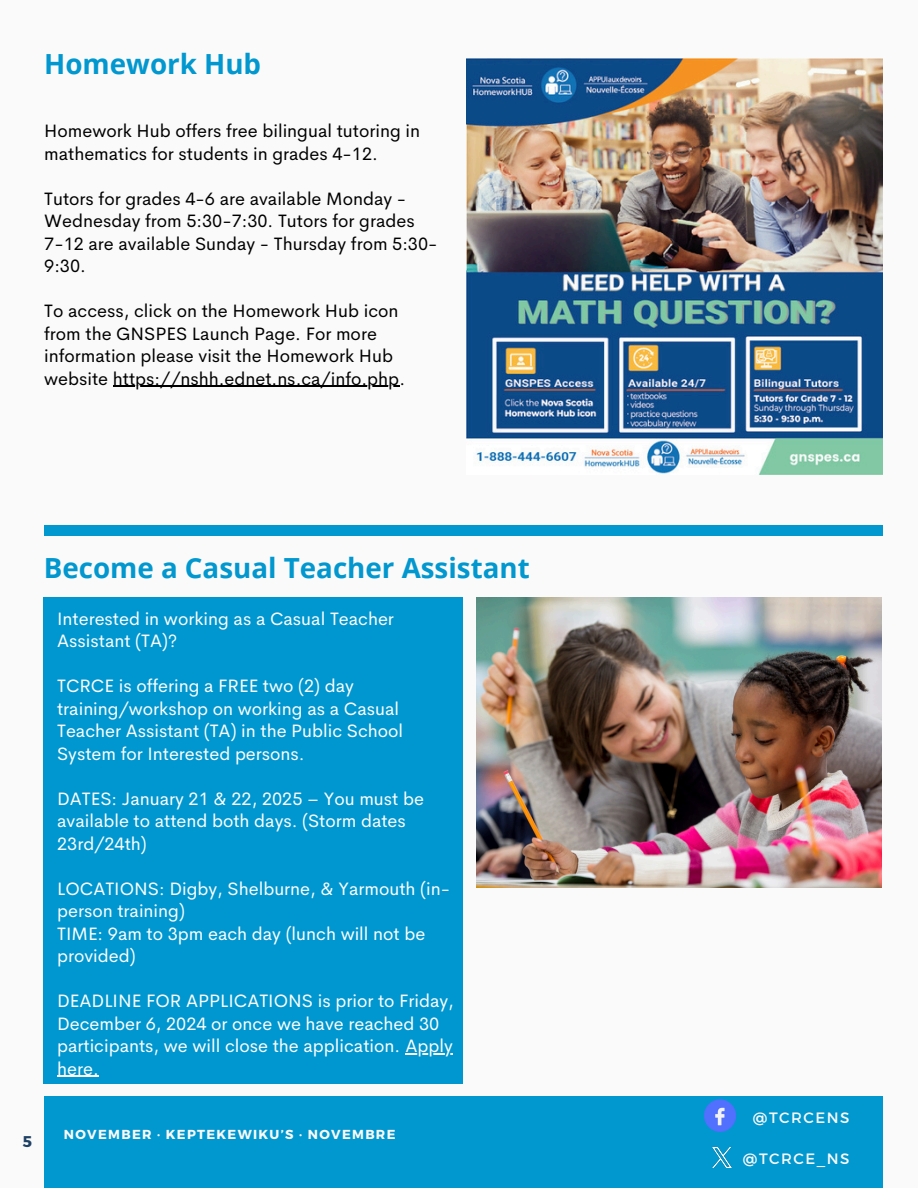
<style>
.page{position:relative;width:918px;height:1188px;background:#fafafa}
.page>*{position:absolute;margin:0;border:0;box-sizing:border-box;transform-origin:0 0}
.t1{font:700 27.75px "Open Sans";color:#0197cf}
.t2{font:18px/22.5px "Cerebri Sans";color:#fff}
.t3{font:18px/22.5px "Cerebri Sans";color:#000}
.t4{font:700 15.6px "Montserrat";color:#1f4165}
.t5{font:15px "Montserrat";letter-spacing:.1em;color:#fafafa}
.t6{font:700 13.05px "Montserrat";letter-spacing:.1em;color:#fafafa}
</style>
<div class="page">
<div style="left:44px;top:1096px;width:838px;height:92px;background:#0197cf"></div>
<img style="left:704px;top:1099px;width:33px;height:32px">
<img style="left:712px;top:1147px;width:19px;height:20px">
<img style="left:466px;top:58px;width:416px;height:417px">
<hr style="left:113px;top:386px;width:286px;height:1px;background:#000">
<div style="left:44px;top:526px;width:838px;height:10px;background:#0197cf"></div>
<div style="left:44px;top:597px;width:419px;height:487px;background:#0097d0"></div>
<img style="left:477px;top:597px;width:405px;height:290px">
<hr style="left:405px;top:1053px;width:48px;height:1px;background:#fff">
<hr style="left:57px;top:1076px;width:42px;height:1px;background:#fff">
<h2 class="t1" style="left:44px;top:44px;width:218px">Homework Hub</h2>
<h2 class="t3" style="left:44px;top:120px;width:377px">Homework Hub offers free bilingual tutoring in mathematics for students in grades 4-12.</h2>
<h2 class="t3" style="left:44px;top:187px;width:395px">Tutors for grades 4-6 are available Monday - Wednesday from 5:30-7:30. Tutors for grades 7-12 are available Sunday - Thursday from 5:30- 9:30.</h2>
<h2 class="t3" style="left:44px;top:300px;width:363px">To access, click on the Homework Hub icon from the GNSPES Launch Page. For more information please visit the Homework Hub website https://nshh.ednet.ns.ca/info.php.</h2>
<p class="t1" style="left:44px;top:549px;width:488px">Become a Casual Teacher Assistant</p>
<p class="t2" style="left:57px;top:607px;width:338px">Interested in working as a Casual Teacher<br>Assistant (TA)?</p>
<p class="t2" style="left:57px;top:675px;width:348px">TCRCE is offering a FREE two (2) day training/workshop on working as a Casual Teacher Assistant (TA) in the Public School System for Interested persons.</p>
<h3 class="t2" style="left:57px;top:787px;width:368px">DATES: January 21 &amp; 22, 2025 – You must be available to attend both days. (Storm dates<br>23rd/24th)</h3>
<h3 class="t2" style="left:57px;top:877px;width:394px">LOCATIONS: Digby, Shelburne, &amp; Yarmouth (in&shy;person training)<br>TIME: 9am to 3pm each day (lunch will not be provided)</h3>
<p class="t2" style="left:57px;top:990px;width:398px">DEADLINE FOR APPLICATIONS is prior to Friday,<br>December 6, 2024 or once we have reached 30 participants, we will close the application. Apply</p>
<p class="t2" style="left:57px;top:1057px;width:43px">here.</p>
<h2 class="t4" style="left:23px;top:1131px;width:11px">5</h2>
<h1 class="t6" style="left:64px;top:1126px;width:333px">NOVEMBER · KEPTEKEWIKU’S · NOVEMBRE</h1>
<p class="t5" style="left:753px;top:1108px;width:98px">@TCRCENS</p>
<h2 class="t5" style="left:743px;top:1149px;width:108px">@TCRCE_NS</h2>
</div>
